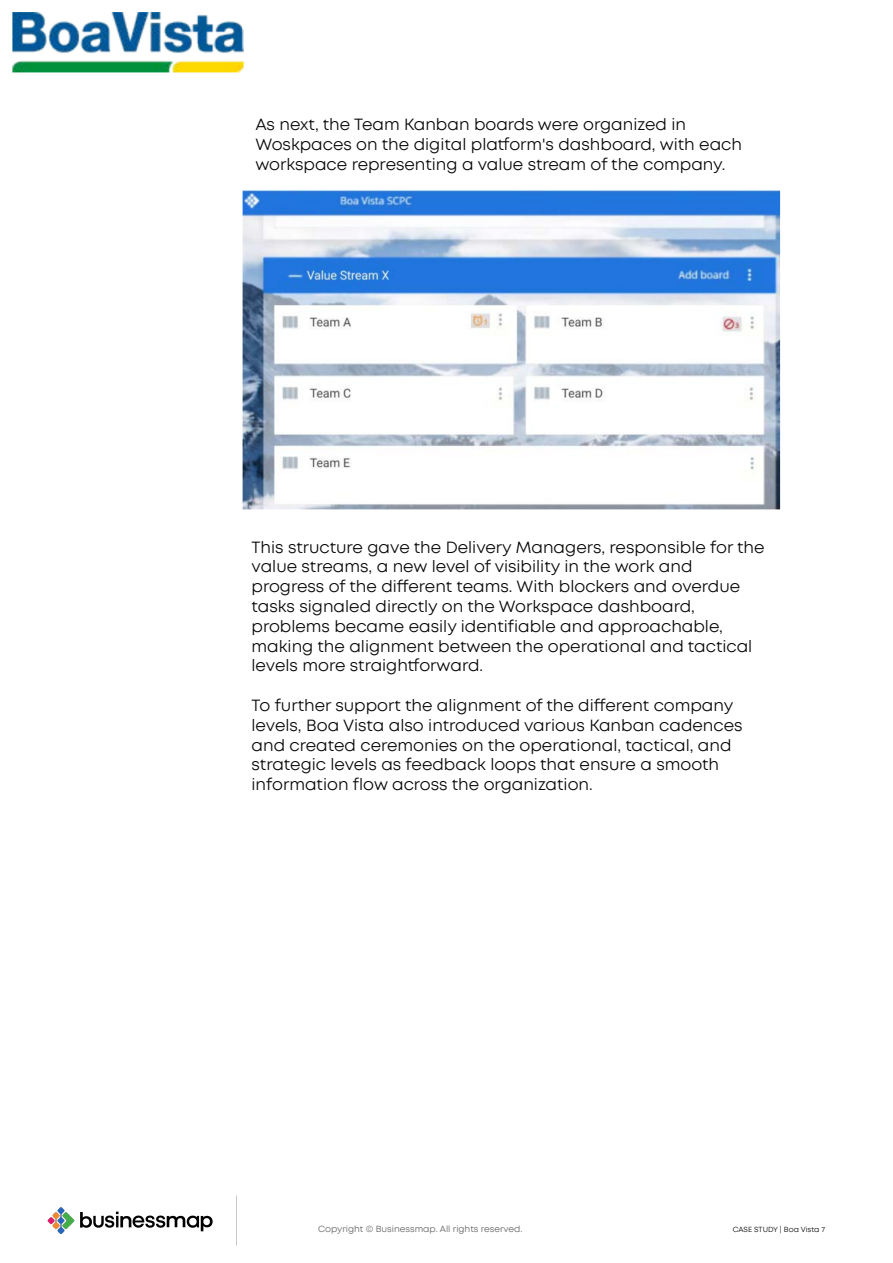
<style>
.page{position:relative;width:893px;height:1263px;background:#fff}
.page>*{position:absolute;margin:0;border:0;box-sizing:border-box;transform-origin:0 0}
.t1{font:16.5px/19.8px "Mont";color:#050504}
.t2{font:9px "Mont";color:#5e5e5e}
.t3{font:7.5px "Mont";letter-spacing:-.005em;color:#050504}
</style>
<div class="page">
<img style="left:47px;top:1207px;width:166px;height:27px">
<img style="left:12px;top:12px;width:232px;height:61px">
<img style="left:243px;top:190px;width:538px;height:320px">
<p class="t1" style="left:255px;top:115px;width:488px">As next, the Team Kanban boards were organized in<br>Woskpaces on the digital platform's dashboard, with each workspace representing a value stream of the company.</p>
<p class="t1" style="left:252px;top:537px;width:514px">This structure gave the Delivery Managers, responsible for the value streams, a new level of visibility in the work and progress of the different teams. With blockers and overdue tasks signaled directly on the Workspace dashboard, problems became easily identifiable and approachable, making the alignment between the operational and tactical levels more straightforward.</p>
<p class="t1" style="left:252px;top:695px;width:492px">To further support the alignment of the different company levels, Boa Vista also introduced various Kanban cadences and created ceremonies on the operational, tactical, and strategic levels as feedback loops that ensure a smooth information flow across the organization.</p>
<p class="t2" style="left:318px;top:1223px;width:206px">Copyright © Businessmap. All rights reserved.</p>
<p class="t3" style="left:733px;top:1225px;width:94px">CASE STUDY | Boa Vista 7</p>
</div>
